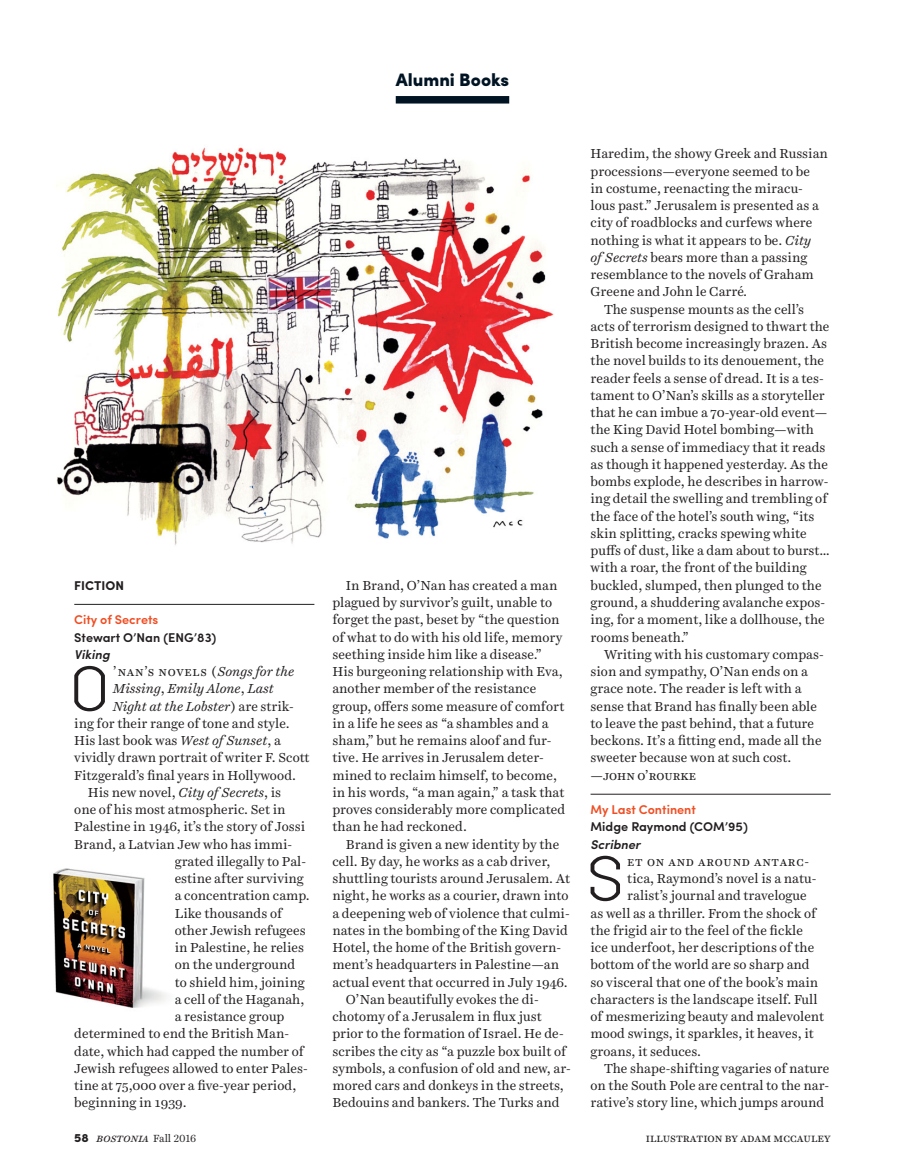
<style>
.page{position:relative;width:905px;height:1175px;background:#fff}
.page>*{position:absolute;margin:0;border:0;box-sizing:border-box;transform-origin:0 0}
.t1{font:300 62.55px "Trim";color:#231f20}
.t2{font:900 18px "Sofia Pro";color:#001423}
.t3{font:13.2px/17.2px "Harriet Text";color:#231f20}
.t4{font:italic 13.2px "Harriet Text";color:#231f20}
.t5{font:13.2px "Harriet Text";letter-spacing:.06em;color:#231f20}
.t6{font:600 12.75px "Sofia Pro";color:#231f20}
.t7{font:600 12.75px "Sofia Pro";color:#f04e23}
.t8{font:italic 600 12.75px "Sofia Pro";color:#231f20}
.t9{font:700 12.75px "Sofia Pro";letter-spacing:.005em;color:#231f20}
.t10{font:12px "Harriet Text";color:#231f20}
.t11{font:italic 12px "Harriet Text";color:#231f20}
.s1{font-style:italic}
.s2{font-style:normal}
.s3{font-family:"Sofia Pro";font-weight:900;font-style:normal}
.s4{font-style:normal;font-size:10.5px}
</style>
<div class="page">
<hr style="left:74px;top:604px;width:240px;height:1px;background:#231f20">
<hr style="left:590px;top:794px;width:240px;height:1px;background:#231f20">
<div style="left:396px;top:96px;width:113px;height:8px;background:#001423"></div>
<img style="left:56px;top:147px;width:498px;height:398px">
<img style="left:53px;top:868px;width:114px;height:140px">
<h2 class="t2" style="left:396px;top:69px;width:115px">Alumni Books</h2>
<p class="t9" style="left:74px;top:581px;width:51px">FICTION</p>
<p class="t7" style="left:74px;top:615px;width:86px">City of Secrets</p>
<p class="t6" style="left:74px;top:632px;width:143px">Stewart O’Nan (ENG’83)</p>
<p class="t8" style="left:74px;top:650px;width:37px">Viking</p>
<h1 class="t1" style="left:70px;top:665px;width:41px">O</h1>
<p class="t5" style="left:113px;top:665px;width:183px">’NAN’S NOVELS (<span class="s1">Songs for the</span></p>
<p class="t4" style="left:113px;top:684px;width:162px">Missing<span class="s2">,</span> Emily Alone<span class="s2">,</span> Last</p>
<p class="t4" style="left:113px;top:701px;width:182px">Night at the Lobster<span class="s2">) are strik-</span></p>
<p class="t3" style="left:74px;top:715px;width:217px">ing for their range of tone and style.</p>
<p class="t3" style="left:74px;top:733px;width:208px">His last book was <span class="s1">West of Sunset</span>, a</p>
<p class="t3" style="left:74px;top:750px;width:237px">vividly drawn portrait of writer F. Scott</p>
<p class="t3" style="left:74px;top:767px;width:223px">Fitzgerald’s final years in Hollywood.</p>
<p class="t3" style="left:88px;top:784px;width:195px">His new novel, <span class="s1">City of Secrets</span>, is</p>
<p class="t3" style="left:74px;top:802px;width:213px">one of his most atmospheric. Set in</p>
<p class="t3" style="left:74px;top:819px;width:232px">Palestine in 1946, it’s the story of Jossi</p>
<p class="t3" style="left:74px;top:836px;width:219px">Brand, a Latvian Jew who has immi-</p>
<p class="t3" style="left:175px;top:853px;width:133px">grated illegally to Pal-</p>
<p class="t3" style="left:175px;top:871px;width:130px">estine after surviving</p>
<p class="t3" style="left:175px;top:888px;width:137px">a concentration camp.</p>
<p class="t3" style="left:175px;top:905px;width:109px">Like thousands of</p>
<p class="t3" style="left:175px;top:922px;width:132px">other Jewish refugees</p>
<p class="t3" style="left:175px;top:940px;width:131px">in Palestine, he relies</p>
<p class="t3" style="left:175px;top:957px;width:122px">on the underground</p>
<p class="t3" style="left:175px;top:974px;width:131px">to shield him, joining</p>
<p class="t3" style="left:175px;top:991px;width:131px">a cell of the Haganah,</p>
<p class="t3" style="left:175px;top:1009px;width:111px">a resistance group</p>
<p class="t3" style="left:74px;top:1026px;width:216px">determined to end the British Man-</p>
<p class="t3" style="left:74px;top:1043px;width:231px">date, which had capped the number of</p>
<p class="t3" style="left:74px;top:1060px;width:235px">Jewish refugees allowed to enter Pales-</p>
<p class="t3" style="left:74px;top:1078px;width:223px">tine at 75,000 over a five-year period,</p>
<p class="t3" style="left:74px;top:1095px;width:114px">beginning in 1939.</p>
<p class="t3" style="left:332px;top:577px;width:234px;text-indent:13px">In Brand, O’Nan has created a man plagued by survivor’s guilt, unable to forget the past, beset by “the question of what to do with his old life, memory seething inside him like a disease.” His burgeoning relationship with Eva, another member of the resistance group, offers some measure of comfort in a life he sees as “a shambles and a sham,” but he remains aloof and fur&shy;tive. He arrives in Jerusalem deter&shy;mined to reclaim himself, to become, in his words, “a man again,” a task that proves considerably more complicated than he had reckoned.</p>
<p class="t3" style="left:346px;top:836px;width:215px">Brand is given a new identity by the</p>
<p class="t3" style="left:332px;top:853px;width:219px">cell. By day, he works as a cab driver,</p>
<p class="t3" style="left:332px;top:871px;width:239px">shuttling tourists around Jerusalem. At</p>
<p class="t3" style="left:332px;top:888px;width:238px">night, he works as a courier, drawn into</p>
<p class="t3" style="left:332px;top:905px;width:239px">a deepening web of violence that culmi-</p>
<p class="t3" style="left:332px;top:922px;width:237px">nates in the bombing of the King David</p>
<p class="t3" style="left:332px;top:940px;width:230px">Hotel, the home of the British govern-</p>
<p class="t3" style="left:332px;top:957px;width:228px">ment’s headquarters in Palestine—an</p>
<p class="t3" style="left:332px;top:974px;width:237px">actual event that occurred in July 1946.</p>
<p class="t3" style="left:346px;top:991px;width:194px">O’Nan beautifully evokes the di-</p>
<p class="t3" style="left:332px;top:1009px;width:211px">chotomy of a Jerusalem in flux just</p>
<p class="t3" style="left:332px;top:1026px;width:233px">prior to the formation of Israel. He de-</p>
<p class="t3" style="left:332px;top:1043px;width:235px">scribes the city as “a puzzle box built of</p>
<p class="t3" style="left:332px;top:1060px;width:240px">symbols, a confusion of old and new, ar-</p>
<p class="t3" style="left:332px;top:1078px;width:233px">mored cars and donkeys in the streets,</p>
<p class="t3" style="left:332px;top:1095px;width:229px">Bedouins and bankers. The Turks and</p>
<p class="t3" style="left:590px;top:146px;width:239px">Haredim, the showy Greek and Russian</p>
<p class="t3" style="left:590px;top:163px;width:221px">processions—everyone seemed to be</p>
<p class="t3" style="left:590px;top:181px;width:214px">in costume, reenacting the miracu-</p>
<p class="t3" style="left:590px;top:198px;width:230px">lous past.” Jerusalem is presented as a</p>
<p class="t3" style="left:590px;top:215px;width:223px">city of roadblocks and curfews where</p>
<p class="t3" style="left:590px;top:232px;width:222px">nothing is what it appears to be. <span class="s1">City</span></p>
<p class="t3" style="left:590px;top:250px;width:218px"><span class="s1">of Secrets</span> bears more than a passing</p>
<p class="t3" style="left:590px;top:267px;width:225px">resemblance to the novels of Graham</p>
<p class="t3" style="left:590px;top:284px;width:159px">Greene and John le Carré<span class="s1">.</span></p>
<p class="t3" style="left:604px;top:301px;width:201px">The suspense mounts as the cell’s</p>
<p class="t3" style="left:590px;top:319px;width:240px">acts of terrorism designed to thwart the</p>
<p class="t3" style="left:590px;top:336px;width:238px">British become increasingly brazen. As</p>
<p class="t3" style="left:590px;top:353px;width:235px">the novel builds to its denouement, the</p>
<p class="t3" style="left:590px;top:370px;width:235px">reader feels a sense of dread. It is a tes-</p>
<p class="t3" style="left:590px;top:388px;width:236px">tament to O’Nan’s skills as a storyteller</p>
<p class="t3" style="left:590px;top:405px;width:238px">that he can imbue a 70-year-old event—</p>
<p class="t3" style="left:590px;top:422px;width:225px">the King David Hotel bombing—with</p>
<p class="t3" style="left:590px;top:439px;width:236px">such a sense of immediacy that it reads</p>
<p class="t3" style="left:590px;top:457px;width:239px">as though it happened yesterday. As the</p>
<p class="t3" style="left:590px;top:474px;width:239px">bombs explode, he describes in harrow-</p>
<p class="t3" style="left:590px;top:491px;width:238px">ing detail the swelling and trembling of</p>
<p class="t3" style="left:590px;top:508px;width:225px">the face of the hotel’s south wing, “its</p>
<p class="t3" style="left:590px;top:526px;width:217px">skin splitting, cracks spewing white</p>
<p class="t3" style="left:590px;top:543px;width:241px">puffs of dust, like a dam about to burst…</p>
<p class="t3" style="left:590px;top:560px;width:217px">with a roar, the front of the building</p>
<p class="t3" style="left:590px;top:577px;width:232px">buckled, slumped, then plunged to the</p>
<p class="t3" style="left:590px;top:595px;width:236px">ground, a shuddering avalanche expos-</p>
<p class="t3" style="left:590px;top:612px;width:236px">ing, for a moment, like a dollhouse, the</p>
<p class="t3" style="left:590px;top:629px;width:100px">rooms beneath.”</p>
<p class="t3" style="left:604px;top:646px;width:221px">Writing with his customary compas-</p>
<p class="t3" style="left:590px;top:664px;width:219px">sion and sympathy, O’Nan ends on a</p>
<p class="t3" style="left:590px;top:681px;width:212px">grace note. The reader is left with a</p>
<p class="t3" style="left:590px;top:698px;width:228px">sense that Brand has finally been able</p>
<p class="t3" style="left:590px;top:715px;width:225px">to leave the past behind, that a future</p>
<p class="t3" style="left:590px;top:733px;width:232px">beckons. It’s a fitting end, made all the</p>
<p class="t3" style="left:590px;top:750px;width:202px">sweeter because won at such cost.</p>
<p class="t3" style="left:590px;top:767px;width:107px">—JOHN O’ROURKE</p>
<p class="t7" style="left:590px;top:805px;width:107px">My Last Continent</p>
<p class="t6" style="left:590px;top:822px;width:159px">Midge Raymond (COM’95)</p>
<p class="t8" style="left:590px;top:839px;width:51px">Scribner</p>
<h1 class="t1" style="left:587px;top:855px;width:38px">S</h1>
<p class="t5" style="left:627px;top:855px;width:183px">ET ON AND AROUND ANTARC-</p>
<p class="t3" style="left:627px;top:871px;width:190px">tica, Raymond’s novel is a natu-</p>
<p class="t3" style="left:627px;top:888px;width:181px">ralist’s journal and travelogue</p>
<p class="t3" style="left:590px;top:905px;width:227px">as well as a thriller. From the shock of</p>
<p class="t3" style="left:590px;top:922px;width:214px">the frigid air to the feel of the fickle</p>
<p class="t3" style="left:590px;top:940px;width:225px">ice underfoot, her descriptions of the</p>
<p class="t3" style="left:590px;top:957px;width:221px">bottom of the world are so sharp and</p>
<p class="t3" style="left:590px;top:974px;width:229px">so visceral that one of the book’s main</p>
<p class="t3" style="left:590px;top:991px;width:228px">characters is the landscape itself. Full</p>
<p class="t3" style="left:590px;top:1009px;width:235px">of mesmerizing beauty and malevolent</p>
<p class="t3" style="left:590px;top:1026px;width:225px">mood swings, it sparkles, it heaves, it</p>
<p class="t3" style="left:590px;top:1043px;width:112px">groans, it seduces.</p>
<p class="t3" style="left:604px;top:1060px;width:227px">The shape-shifting vagaries of nature</p>
<p class="t3" style="left:590px;top:1078px;width:240px">on the South Pole are central to the nar-</p>
<p class="t3" style="left:590px;top:1095px;width:235px">rative’s story line, which jumps around</p>
<p class="t11" style="left:74px;top:1133px;width:123px"><span class="s3">58</span> BOSTONIA <span class="s4">Fall 2016</span></p>
<p class="t10" style="left:645px;top:1132px;width:186px">ILLUSTRATION BY ADAM MCCAULEY</p>
</div>
